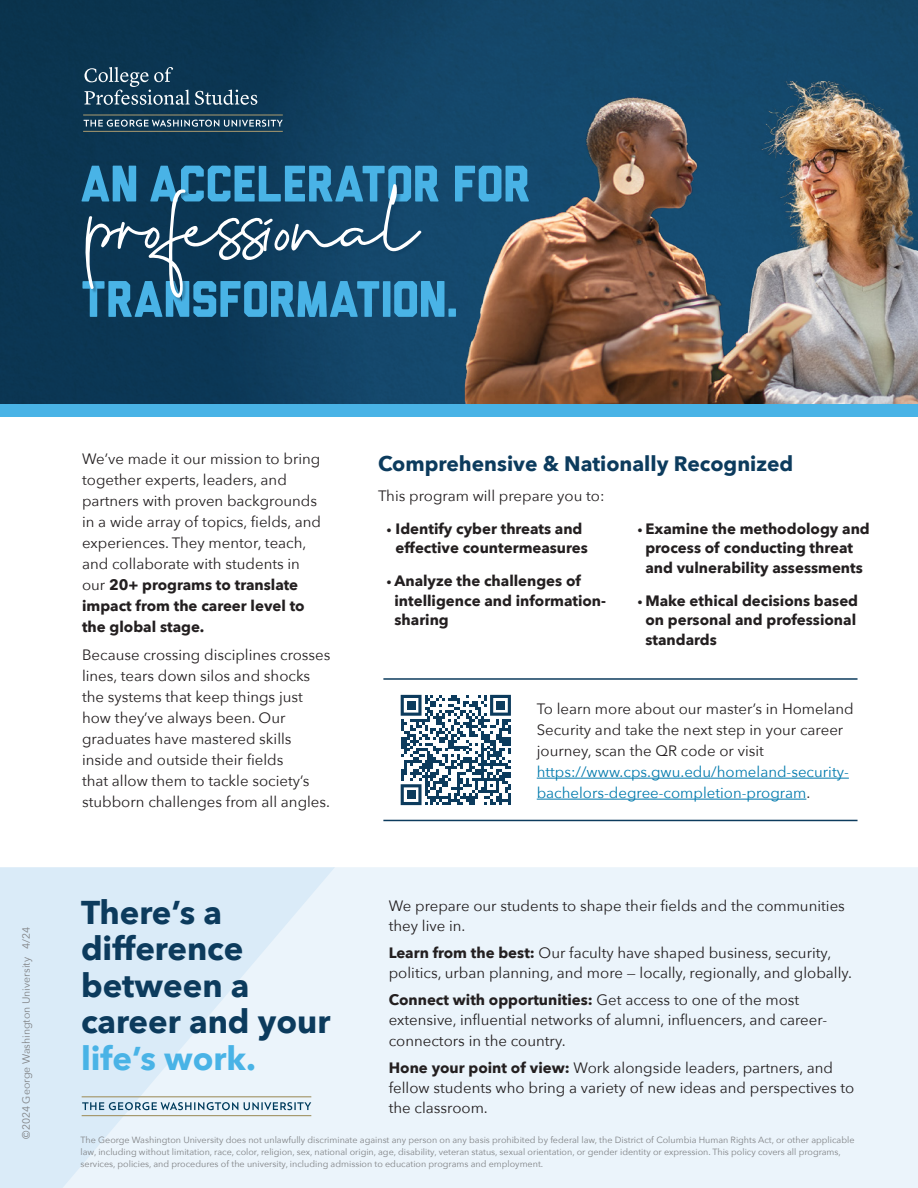
<style>
.page{position:relative;width:918px;height:1188px;background:#fff}
.page>*{position:absolute;margin:0;border:0;box-sizing:border-box;transform-origin:0 0}
.t1{font:77.7px "Cervanttis";color:#fff}
.t2{font:51.3px "Liberator";letter-spacing:-.03em;color:#49b3e6}
.t3{font:700 32.85px/36.5px "Avenir Next";color:#0c3b5d}
.t4{font:700 20.85px "Avenir Next";color:#0c3b5d}
.t5{font:15px/21px "Avenir Next";color:#231f20}
.t6{font:700 15px/19.5px "Avenir Next";color:#231f20}
.t7{font:10.5px "Avenir Next";color:#808285}
.t8{font:9px/12px "Avenir Next";color:#808285}
.s1{font-weight:700}
.s2{color:#49b3e6}
.s3{font-size:10.5px}
.s4{color:#007aad}
</style>
<div class="page">
<div style="left:335px;top:867px;width:583px;height:321px;background:#ebf4fb"></div>
<svg style="left:0;top:867px;width:335px;height:321px;background:#e0eef8"></svg>
<div style="left:0;top:0;width:918px;height:405px;background:linear-gradient(to right,#0b3552,#174c71)"></div>
<svg style="left:84px;top:67px;width:173px;height:38px;background:#30546b"></svg>
<svg style="left:84px;top:120px;width:199px;height:7px"></svg>
<hr style="left:83px;top:131px;width:200px;height:1px;background:#a5976e">
<hr style="left:83px;top:114px;width:200px;height:2px;background:#a5976e">
<div style="left:87px;top:185px;width:339px;height:117px;background:#0c3b5d;opacity:.4"></div>
<img style="left:461px;top:81px;width:457px;height:323px">
<svg style="left:82px;top:1102px;width:229px;height:8px;background:#97b2c3"></svg>
<hr style="left:82px;top:1115px;width:229px;height:1px;background:#a6996e">
<hr style="left:82px;top:1096px;width:229px;height:1px;background:#a6996e">
<hr style="left:537px;top:778px;width:312px;height:1px;background:#007aad">
<hr style="left:537px;top:799px;width:269px;height:1px;background:#007aad">
<hr style="left:383px;top:820px;width:475px;height:1px;background:#0c3b5d">
<hr style="left:383px;top:678px;width:475px;height:2px;background:#0c3b5d">
<div style="left:0;top:404px;width:918px;height:13px;background:#49b3e6"></div>
<svg style="left:401px;top:695px;width:110px;height:110px"></svg>
<div style="left:407px;top:701px;width:9px;height:9px;background:#0c3b5d"></div>
<div style="left:496px;top:701px;width:9px;height:9px;background:#0c3b5d"></div>
<div style="left:407px;top:790px;width:9px;height:9px;background:#0c3b5d"></div>
<p class="t2" style="left:80px;top:166px;width:452px">AN ACCELERATOR FOR</p>
<p class="t1" style="left:86px;top:179px;width:333px">professional</p>
<p class="t2" style="left:80px;top:281px;width:380px">TRANSFORMATION.</p>
<p class="t7" style="left:17px;top:1139px;width:213px;rotate:-90deg">©2024 George Washington University 4/24</p>
<p class="t5" style="left:82px;top:448px;width:240px">We’ve made it our mission to bring together experts, leaders, and partners with proven backgrounds in a wide array of topics, fields, and experiences. They mentor, teach, and collaborate with students in our <span class="s1">20+ programs to translate impact from the career level to the global stage.</span></p>
<p class="t5" style="left:82px;top:644px;width:250px">Because crossing disciplines crosses lines, tears down silos and shocks the systems that keep things just how they’ve always been. Our graduates have mastered skills inside and outside their fields<br>that allow them to tackle society’s stubborn challenges from all angles.</p>
<p class="t3" style="left:81px;top:894px;width:251px">There’s a difference between a career and your <span class="s2">life’s work.</span></p>
<p class="t4" style="left:378px;top:446px;width:417px">Comprehensive &amp; Nationally Recognized</p>
<p class="t5" style="left:378px;top:485px;width:228px">This program will prepare you to:</p>
<p class="t6" style="left:396px;top:519px;width:194px;text-indent:-9px"><span class="s3">•</span> Identify cyber threats and effective countermeasures</p>
<p class="t6" style="left:395px;top:571px;width:213px;text-indent:-8px"><span class="s3">•</span> Analyze the challenges of intelligence and information&shy;sharing</p>
<p class="t6" style="left:645px;top:519px;width:226px;text-indent:-8px"><span class="s3">•</span> Examine the methodology and process of conducting threat and vulnerability assessments</p>
<p class="t6" style="left:645px;top:591px;width:214px;text-indent:-8px"><span class="s3">•</span> Make ethical decisions based on personal and professional standards</p>
<p class="t5" style="left:537px;top:698px;width:319px">To learn more about our master’s in Homeland Security and take the next step in your career journey, scan the QR code or visit <span class="s4">https://www.cps.gwu.edu/homeland-security&shy;bachelors-degree-completion-program</span>.</p>
<p class="t5" style="left:389px;top:895px;width:458px;line-height:20.2px">We prepare our students to shape their fields and the communities they live in.</p>
<p class="t5" style="left:389px;top:942px;width:465px;line-height:20.2px"><span class="s1">Learn from the best:</span> Our faculty have shaped business, security, politics, urban planning, and more — locally, regionally, and globally.</p>
<p class="t5" style="left:389px;top:989px;width:440px;line-height:20.2px"><span class="s1">Connect with opportunities:</span> Get access to one of the most extensive, influential networks of alumni, influencers, and career&shy;connectors in the country.</p>
<p class="t5" style="left:389px;top:1057px;width:467px;line-height:20.2px"><span class="s1">Hone your point of view:</span> Work alongside leaders, partners, and fellow students who bring a variety of new ideas and perspectives to the classroom.</p>
<p class="t8" style="left:81px;top:1133px;width:776px">The George Washington University does not unlawfully discriminate against any person on any basis prohibited by federal law, the District of Columbia Human Rights Act, or other applicable law, including without limitation, race, color, religion, sex, national origin, age, disability, veteran status, sexual orientation, or gender identity or expression. This policy covers all programs, services, policies, and procedures of the university, including admission to education programs and employment.</p>
</div>
